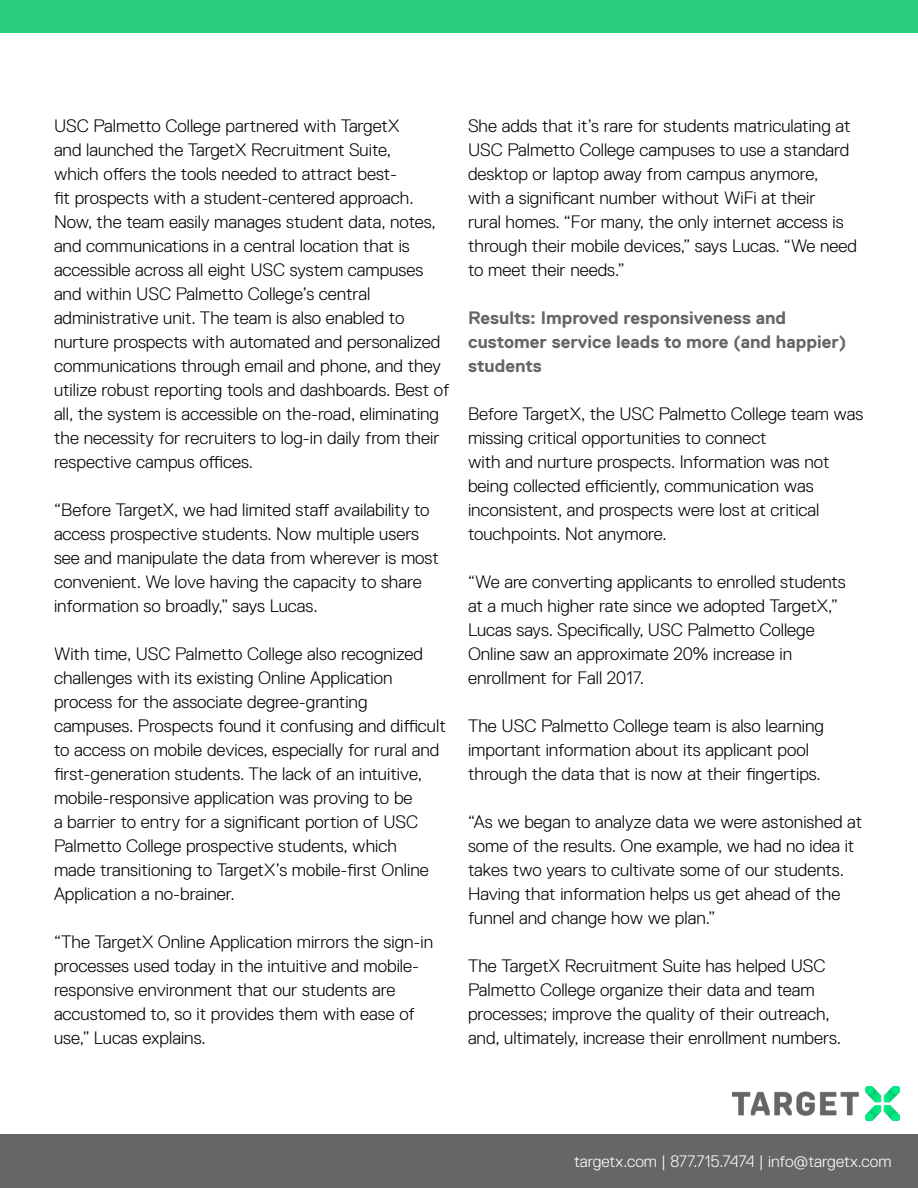
<style>
.page{position:relative;width:918px;height:1188px;background:#fff}
.page>*{position:absolute;margin:0;border:0;box-sizing:border-box;transform-origin:0 0}
.t1{font:300 18px/24px "Replica Pro";color:#000}
.t2{font:700 18px/24px "Replica Pro";color:#666}
.t3{font:300 16.5px "Replica Pro";color:#fff}
</style>
<div class="page">
<div style="left:0;top:0;width:918px;height:33px;background:#28cd7e"></div>
<div style="left:0;top:1134px;width:918px;height:54px;background:#666"></div>
<img style="left:733px;top:1086px;width:167px;height:35px">
<p class="t1" style="left:54px;top:114px;width:397px">USC Palmetto College partnered with TargetX<br>and launched the TargetX Recruitment Suite,<br>which offers the tools needed to attract best-<br>fit prospects with a student-centered approach.<br>Now, the team easily manages student data, notes, and communications in a central location that is accessible across all eight USC system campuses and within USC Palmetto College’s central administrative unit. The team is also enabled to nurture prospects with automated and personalized communications through email and phone, and they utilize robust reporting tools and dashboards. Best of all, the system is accessible on the-road, eliminating the necessity for recruiters to log-in daily from their respective campus offices.</p>
<p class="t1" style="left:54px;top:498px;width:387px">“Before TargetX, we had limited staff availability to access prospective students. Now multiple users see and manipulate the data from wherever is most convenient. We love having the capacity to share information so broadly,” says Lucas.</p>
<p class="t1" style="left:54px;top:642px;width:393px">With time, USC Palmetto College also recognized challenges with its existing Online Application process for the associate degree-granting campuses. Prospects found it confusing and difficult to access on mobile devices, especially for rural and first-generation students. The lack of an intuitive, mobile-responsive application was proving to be<br>a barrier to entry for a significant portion of USC Palmetto College prospective students, which<br>made transitioning to TargetX’s mobile-first Online Application a no-brainer.</p>
<p class="t1" style="left:54px;top:930px;width:381px">“The TargetX Online Application mirrors the sign-in processes used today in the intuitive and mobile&shy;responsive environment that our students are accustomed to, so it provides them with ease of use,” Lucas explains.</p>
<p class="t1" style="left:468px;top:114px;width:391px">She adds that it’s rare for students matriculating at USC Palmetto College campuses to use a standard desktop or laptop away from campus anymore,<br>with a significant number without WiFi at their<br>rural homes. “For many, the only internet access is through their mobile devices,” says Lucas. “We need to meet their needs.”</p>
<p class="t2" style="left:468px;top:306px;width:380px">Results: Improved responsiveness and customer service leads to more (and happier) students</p>
<p class="t1" style="left:468px;top:402px;width:397px">Before TargetX, the USC Palmetto College team was missing critical opportunities to connect<br>with and nurture prospects. Information was not being collected efficiently, communication was inconsistent, and prospects were lost at critical touchpoints. Not anymore.</p>
<p class="t1" style="left:468px;top:570px;width:379px">“We are converting applicants to enrolled students at a much higher rate since we adopted TargetX,” Lucas says. Specifically, USC Palmetto College Online saw an approximate 20% increase in enrollment for Fall 2017.</p>
<p class="t1" style="left:468px;top:714px;width:358px">The USC Palmetto College team is also learning important information about its applicant pool through the data that is now at their fingertips.</p>
<p class="t1" style="left:468px;top:810px;width:396px">“As we began to analyze data we were astonished at some of the results. One example, we had no idea it takes two years to cultivate some of our students.<br>Having that information helps us get ahead of the funnel and change how we plan.”</p>
<p class="t1" style="left:468px;top:954px;width:375px">The TargetX Recruitment Suite has helped USC Palmetto College organize their data and team processes; improve the quality of their outreach, and, ultimately, increase their enrollment numbers.</p>
<p class="t3" style="left:574px;top:1152px;width:319px">targetx.com | 877.715.7474 | info@targetx.com</p>
</div>
